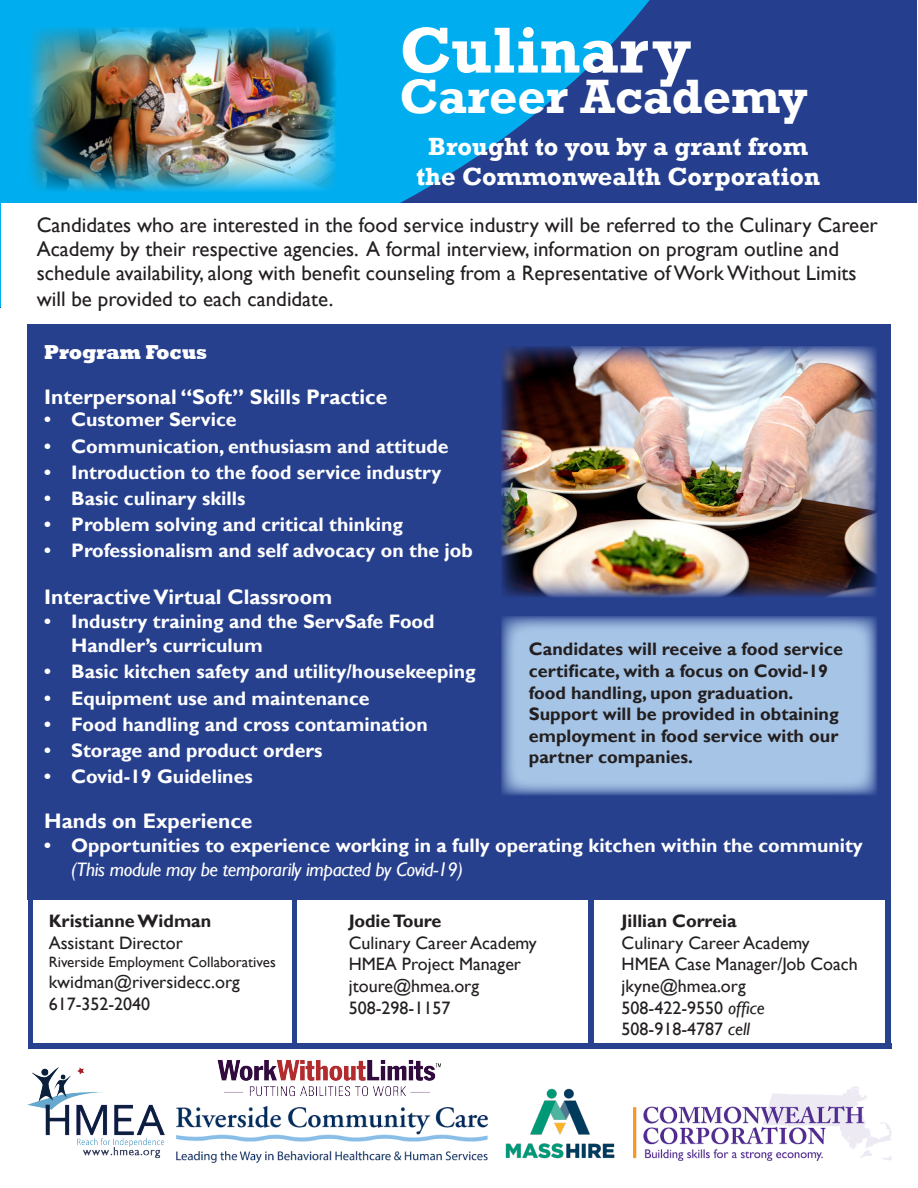
<style>
.page{position:relative;width:918px;height:1188px;background:#fff}
.page>*{position:absolute;margin:0;border:0;box-sizing:border-box;transform-origin:0 0}
.t1{font:700 66px "Rockwell";color:#fff}
.t2{font:700 49.5px "Rockwell";color:#fff}
.t3{font:700 25.5px "Rockwell";color:#fff}
.t4{font:21px/24px "Gill Sans";color:#231f20}
.t5{font:700 21px "Gill Sans";color:#fff}
.t6{font:800 20.7px "Rockwell";color:#fff;scale:.87 1}
.t7{font:700 19.5px/24px "Gill Sans";color:#fff}
.t8{font:italic 19.5px "Gill Sans";letter-spacing:-.02em;color:#fff}
.t9{font:700 18px/21.6px "Gill Sans";color:#231f20}
.t10{font:18px "Gill Sans";color:#231f20}
.t11{font:15px "Gill Sans";color:#231f20}
.s1{font-style:italic}
</style>
<div class="page">
<div style="left:1px;top:1px;width:916px;height:307px;background:#253f8e"></div>
<svg style="left:0;top:0;width:781px;height:308px;fill:#00aeef"></svg>
<div style="left:27px;top:324px;width:864px;height:576px;background:#27408e"></div>
<svg style="left:501px;top:616px;width:376px;height:179px;background:#9cb9df"></svg>
<img style="left:26px;top:27px;width:311px;height:165px">
<div style="left:1px;top:203px;width:915px;height:105px;background:#fff"></div>
<img style="left:634px;top:1087px;width:258px;height:74px">
<img style="left:505px;top:1088px;width:110px;height:71px">
<img style="left:27px;top:1067px;width:137px;height:92px">
<div style="left:28px;top:1044px;width:864px;height:5px;background:#26428e"></div>
<div style="left:28px;top:891px;width:5px;height:156px;background:#26428e"></div>
<div style="left:588px;top:900px;width:6px;height:144px;background:#26428e"></div>
<div style="left:292px;top:900px;width:5px;height:146px;background:#26428e"></div>
<div style="left:886px;top:891px;width:5px;height:158px;background:#26428e"></div>
<img style="left:501px;top:346px;width:376px;height:251px">
<img style="left:177px;top:1107px;width:310px;height:55px">
<img style="left:217px;top:1060px;width:224px;height:37px">
<p class="t1" style="left:400px;top:10px;width:293px">Culinary</p>
<p class="t2" style="left:400px;top:66px;width:410px">Career Academy</p>
<p class="t3" style="left:428px;top:131px;width:381px">Brought to you by a grant from</p>
<p class="t3" style="left:417px;top:161px;width:405px">the Commonwealth Corporation</p>
<p class="t4" style="left:37px;top:214px;width:843px">Candidates who are interested in the food service industry will be referred to the Culinary Career<br>Academy by their respective agencies. A formal interview, information on program outline and schedule availability, along with benefit counseling from a Representative of Work Without Limits</p>
<p class="t4" style="left:37px;top:287px;width:298px">will be provided to each candidate.</p>
<p class="t6" style="left:44px;top:340px;width:189px">Program Focus</p>
<p class="t5" style="left:44px;top:384px;width:345px">Interpersonal “Soft” Skills Practice</p>
<p class="t7" style="left:44px;top:408px;width:194px">• Customer Service</p>
<p class="t7" style="left:44px;top:434px;width:406px">• Communication, enthusiasm and attitude</p>
<p class="t7" style="left:44px;top:461px;width:399px">• Introduction to the food service industry</p>
<p class="t7" style="left:44px;top:487px;width:203px">• Basic culinary skills</p>
<p class="t7" style="left:44px;top:513px;width:360px">• Problem solving and critical thinking</p>
<p class="t7" style="left:44px;top:539px;width:430px">• Professionalism and self advocacy on the job</p>
<p class="t5" style="left:44px;top:585px;width:290px">Interactive Virtual Classroom</p>
<p class="t7" style="left:71px;top:610px;width:365px;text-indent:-27px">• Industry training and the ServSafe Food<br>Handler’s curriculum</p>
<p class="t7" style="left:44px;top:660px;width:433px">• Basic kitchen safety and utility/housekeeping</p>
<p class="t7" style="left:44px;top:687px;width:327px">• Equipment use and maintenance</p>
<p class="t7" style="left:44px;top:713px;width:385px">• Food handling and cross contamination</p>
<p class="t7" style="left:44px;top:739px;width:280px">• Storage and product orders</p>
<p class="t7" style="left:44px;top:765px;width:210px">• Covid-19 Guidelines</p>
<p class="t9" style="left:529px;top:639px;width:316px">Candidates will receive a food service certificate, with a focus on Covid-19 food handling, upon graduation.<br>Support will be provided in obtaining employment in food service with our partner companies.</p>
<p class="t5" style="left:44px;top:808px;width:210px">Hands on Experience</p>
<p class="t7" style="left:44px;top:834px;width:820px">• Opportunities to experience working in a fully operating kitchen within the community</p>
<p class="t8" style="left:71px;top:858px;width:393px">(This module may be temporarily impacted by Covid-19)</p>
<p class="t9" style="left:49px;top:911px;width:164px">Kristianne Widman</p>
<p class="t10" style="left:49px;top:932px;width:136px">Assistant Director</p>
<p class="t11" style="left:49px;top:953px;width:229px">Riverside Employment Collaboratives</p>
<p class="t10" style="left:49px;top:972px;width:193px">kwidman@riversidecc.org</p>
<p class="t10" style="left:49px;top:993px;width:103px">617-352-2040</p>
<p class="t9" style="left:349px;top:911px;width:94px">Jodie Toure</p>
<p class="t10" style="left:349px;top:932px;width:189px">Culinary Career Academy</p>
<p class="t10" style="left:349px;top:954px;width:174px">HMEA Project Manager</p>
<p class="t10" style="left:349px;top:975px;width:132px">jtoure@hmea.org</p>
<p class="t10" style="left:349px;top:997px;width:103px">508-298-1157</p>
<p class="t9" style="left:622px;top:911px;width:117px">Jillian Correia</p>
<p class="t10" style="left:622px;top:932px;width:190px">Culinary Career Academy</p>
<p class="t10" style="left:622px;top:954px;width:238px">HMEA Case Manager/Job Coach</p>
<p class="t10" style="left:622px;top:975px;width:126px">jkyne@hmea.org</p>
<p class="t10" style="left:622px;top:997px;width:145px">508-422-9550 <span class="s1">office</span></p>
<p class="t10" style="left:622px;top:1019px;width:130px">508-918-4787 <span class="s1">cell</span></p>
</div>
